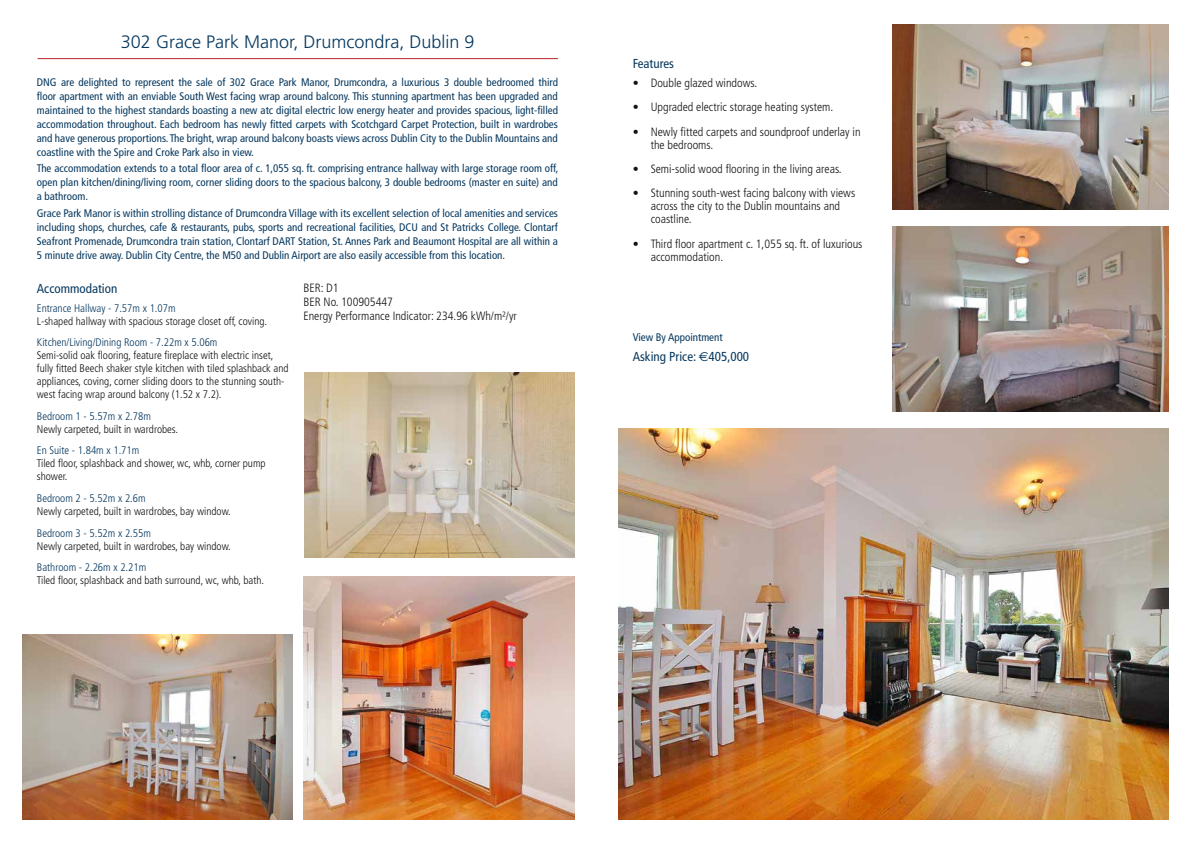
<style>
.page{position:relative;width:1191px;height:842px;background:#fff}
.page>*{position:absolute;margin:0;border:0;box-sizing:border-box;transform-origin:0 0}
.t1{font:300 18px "Frutiger";color:#05375e}
.t2{font:condensed 13px "Frutiger";color:#05375e}
.t3{font:300 condensed 12px/13px "Frutiger";color:#121212}
.t4{font:condensed 11px/14px "Frutiger";color:#05375e;text-align:justify}
.t5{font:300 condensed 11px/13px "Frutiger";color:#121212}
.t6{font:300 condensed 11px "Frutiger";color:#05375e}
.s1{font-family:"Euro Sans";font-stretch:normal}
</style>
<div class="page">
<hr style="left:38px;top:58px;width:520px;height:1px;background:#bc2229">
<img style="left:618px;top:428px;width:550px;height:392px">
<img style="left:892px;top:227px;width:276px;height:185px">
<img style="left:303px;top:577px;width:271px;height:243px">
<img style="left:23px;top:635px;width:269px;height:185px">
<img style="left:305px;top:373px;width:269px;height:185px">
<img style="left:892px;top:24px;width:276px;height:185px">
<h1 class="t1" style="left:121px;top:32px;width:355px">302 Grace Park Manor, Drumcondra, Dublin 9</h1>
<p class="t4" style="left:37px;top:75px;width:522px">DNG are delighted to represent the sale of 302 Grace Park Manor, Drumcondra, a luxurious 3 double bedroomed third floor apartment with an enviable South West facing wrap around balcony. This stunning apartment has been upgraded and maintained to the highest standards boasting a new atc digital electric low energy heater and provides spacious, light-filled accommodation throughout. Each bedroom has newly fitted carpets with Scotchgard Carpet Protection, built in wardrobes and have generous proportions. The bright, wrap around balcony boasts views across Dublin City to the Dublin Mountains and coastline with the Spire and Croke Park also in view.</p>
<p class="t4" style="left:37px;top:162px;width:523px">The accommodation extends to a total floor area of c. 1,055 sq. ft. comprising entrance hallway with large storage room off, open plan kitchen/dining/living room, corner sliding doors to the spacious balcony, 3 double bedrooms (master en suite) and a bathroom.</p>
<p class="t4" style="left:37px;top:207px;width:522px">Grace Park Manor is within strolling distance of Drumcondra Village with its excellent selection of local amenities and services including shops, churches, cafe &amp; restaurants, pubs, sports and recreational facilities, DCU and St Patricks College. Clontarf Seafront Promenade, Drumcondra train station, Clontarf DART Station, St. Annes Park and Beaumont Hospital are all within a 5 minute drive away. Dublin City Centre, the M50 and Dublin Airport are also easily accessible from this location.</p>
<p class="t2" style="left:37px;top:281px;width:82px">Accommodation</p>
<p class="t6" style="left:37px;top:302px;width:140px">Entrance Hallway - 7.57m x 1.07m</p>
<p class="t5" style="left:37px;top:315px;width:232px">L-shaped hallway with spacious storage closet off, coving.</p>
<p class="t6" style="left:37px;top:336px;width:182px">Kitchen/Living/Dining Room - 7.22m x 5.06m</p>
<p class="t5" style="left:37px;top:349px;width:253px">Semi-solid oak flooring, feature fireplace with electric inset, fully fitted Beech shaker style kitchen with tiled splashback and appliances, coving, corner sliding doors to the stunning south&shy;west facing wrap around balcony (1.52 x 7.2).</p>
<p class="t6" style="left:37px;top:410px;width:116px">Bedroom 1 - 5.57m x 2.78m</p>
<p class="t5" style="left:37px;top:423px;width:143px">Newly carpeted, built in wardrobes.</p>
<p class="t6" style="left:37px;top:444px;width:104px">En Suite - 1.84m x 1.71m</p>
<p class="t5" style="left:37px;top:457px;width:230px">Tiled floor, splashback and shower, wc, whb, corner pump shower.</p>
<p class="t6" style="left:37px;top:492px;width:110px">Bedroom 2 - 5.52m x 2.6m</p>
<p class="t5" style="left:37px;top:505px;width:196px">Newly carpeted, built in wardrobes, bay window.</p>
<p class="t6" style="left:37px;top:526px;width:116px">Bedroom 3 - 5.52m x 2.55m</p>
<p class="t5" style="left:37px;top:539px;width:196px">Newly carpeted, built in wardrobes, bay window.</p>
<p class="t6" style="left:37px;top:561px;width:111px">Bathroom - 2.26m x 2.21m</p>
<p class="t5" style="left:37px;top:574px;width:229px">Tiled floor, splashback and bath surround, wc, whb, bath.</p>
<p class="t3" style="left:303px;top:281px;width:215px;line-height:14px">BER: D1<br>BER No. 100905447<br>Energy Performance Indicator: 234.96 kWh/m²/yr</p>
<p class="t2" style="left:632px;top:56px;width:43px">Features</p>
<p class="t3" style="left:632px;top:76px;width:126px">• Double glazed windows.</p>
<p class="t3" style="left:632px;top:101px;width:202px">• Upgraded electric storage heating system.</p>
<p class="t3" style="left:650px;top:125px;width:211px;text-indent:-18px">• Newly fitted carpets and soundproof underlay in the bedrooms.</p>
<p class="t3" style="left:632px;top:162px;width:210px">• Semi-solid wood flooring in the living areas.</p>
<p class="t3" style="left:650px;top:187px;width:206px;text-indent:-18px">• Stunning south-west facing balcony with views across the city to the Dublin mountains and coastline.</p>
<p class="t3" style="left:650px;top:237px;width:213px;text-indent:-18px">• Third floor apartment c. 1,055 sq. ft. of luxurious accommodation.</p>
<p class="t4" style="left:632px;top:330px;width:91px">View By Appointment</p>
<p class="t2" style="left:632px;top:349px;width:118px">Asking Price: <span class="s1">€</span>405,000</p>
</div>
